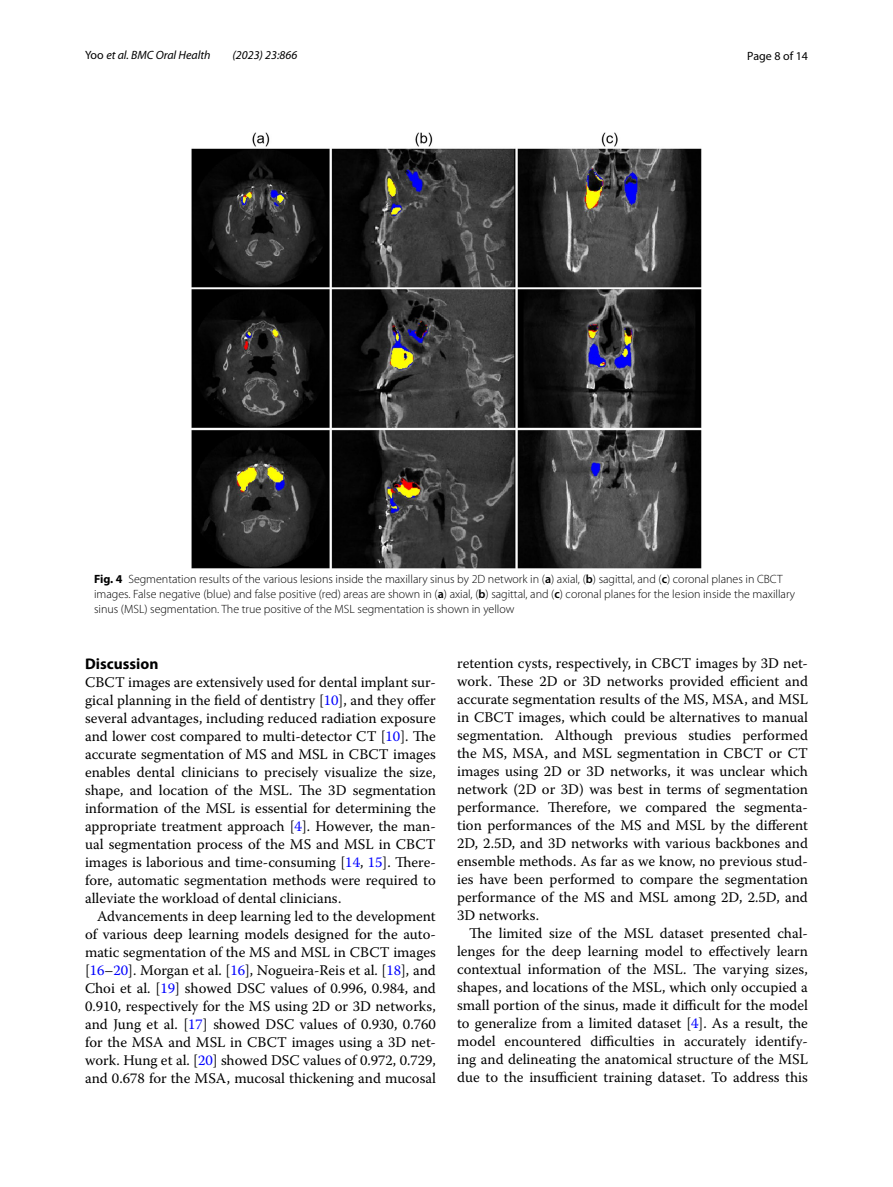
<style>
.page{position:relative;width:893px;height:1187px;background:#fff}
.page>*{position:absolute;margin:0;border:0;box-sizing:border-box;transform-origin:0 0}
.t1{font:700 15.45px "Myriad Pro";color:#000}
.t2{font:14.7px/18px "Warnock Pro";color:#000;text-align:justify}
.t3{font:300 12px/15px "Myriad Pro";color:#000}
.t4{font:italic 12px "Myriad Pro";color:#000}
.t5{font:12px "Myriad Pro";color:#000}
.s1{font-style:normal}
.s2{font-weight:700}
.s3{font-weight:600}
.s4{color:#00f}
</style>
<div class="page">
<img style="left:191px;top:133px;width:511px;height:435px">
<p class="t4" style="left:85px;top:48px;width:127px"><span class="s1">Yoo</span> et al. BMC Oral Health</p>
<p class="t4" style="left:233px;top:48px;width:66px">(2023) 23:866</p>
<p class="t5" style="left:747px;top:48px;width:62px">Page 8 of 14</p>
<p class="t3" style="left:94px;top:572px;width:703px"><span class="s2">Fig. 4</span> Segmentation results of the various lesions inside the maxillary sinus by 2D network in (<span class="s3">a</span>) axial, (<span class="s3">b</span>) sagittal, and (<span class="s3">c</span>) coronal planes in CBCT images. False negative (blue) and false positive (red) areas are shown in (<span class="s3">a</span>) axial, (<span class="s3">b</span>) sagittal, and (<span class="s3">c</span>) coronal planes for the lesion inside the maxillary sinus (MSL) segmentation. The true positive of the MSL segmentation is shown in yellow</p>
<p class="t1" style="left:85px;top:653px;width:75px">Discussion</p>
<p class="t2" style="left:85px;top:672px;width:352px">CBCT images are extensively used for dental implant sur&shy;gical planning in the field of dentistry [<span class="s4">10</span>], and they offer several advantages, including reduced radiation exposure and lower cost compared to multi-detector CT [<span class="s4">10</span>]. The accurate segmentation of MS and MSL in CBCT images enables dental clinicians to precisely visualize the size, shape, and location of the MSL. The 3D segmentation information of the MSL is essential for determining the appropriate treatment approach [<span class="s4">4</span>]. However, the man&shy;ual segmentation process of the MS and MSL in CBCT images is laborious and time-consuming [<span class="s4">14</span>, <span class="s4">15</span>]. There&shy;fore, automatic segmentation methods were required to alleviate the workload of dental clinicians.</p>
<p class="t2" style="left:85px;top:906px;width:352px;text-indent:12px">Advancements in deep learning led to the development of various deep learning models designed for the auto&shy;matic segmentation of the MS and MSL in CBCT images [<span class="s4">16</span>–<span class="s4">20</span>]. Morgan et al. [<span class="s4">16</span>], Nogueira-Reis et al. [<span class="s4">18</span>], and Choi et al. [<span class="s4">19</span>] showed DSC values of 0.996, 0.984, and 0.910, respectively for the MS using 2D or 3D networks, and Jung et al. [<span class="s4">17</span>] showed DSC values of 0.930, 0.760 for the MSA and MSL in CBCT images using a 3D net&shy;work. Hung et al. [<span class="s4">20</span>] showed DSC values of 0.972, 0.729, and 0.678 for the MSA, mucosal thickening and mucosal</p>
<p class="t2" style="left:457px;top:653px;width:352px">retention cysts, respectively, in CBCT images by 3D net&shy;work. These 2D or 3D networks provided efficient and accurate segmentation results of the MS, MSA, and MSL in CBCT images, which could be alternatives to manual segmentation. Although previous studies performed the MS, MSA, and MSL segmentation in CBCT or CT images using 2D or 3D networks, it was unclear which network (2D or 3D) was best in terms of segmentation performance. Therefore, we compared the segmenta&shy;tion performances of the MS and MSL by the different 2D, 2.5D, and 3D networks with various backbones and ensemble methods. As far as we know, no previous stud&shy;ies have been performed to compare the segmentation performance of the MS and MSL among 2D, 2.5D, and 3D networks.</p>
<p class="t2" style="left:457px;top:923px;width:352px;text-indent:12px">The limited size of the MSL dataset presented chal&shy;lenges for the deep learning model to effectively learn contextual information of the MSL. The varying sizes, shapes, and locations of the MSL, which only occupied a small portion of the sinus, made it difficult for the model to generalize from a limited dataset [<span class="s4">4</span>]. As a result, the model encountered difficulties in accurately identify&shy;ing and delineating the anatomical structure of the MSL due to the insufficient training dataset. To address this</p>
</div>
